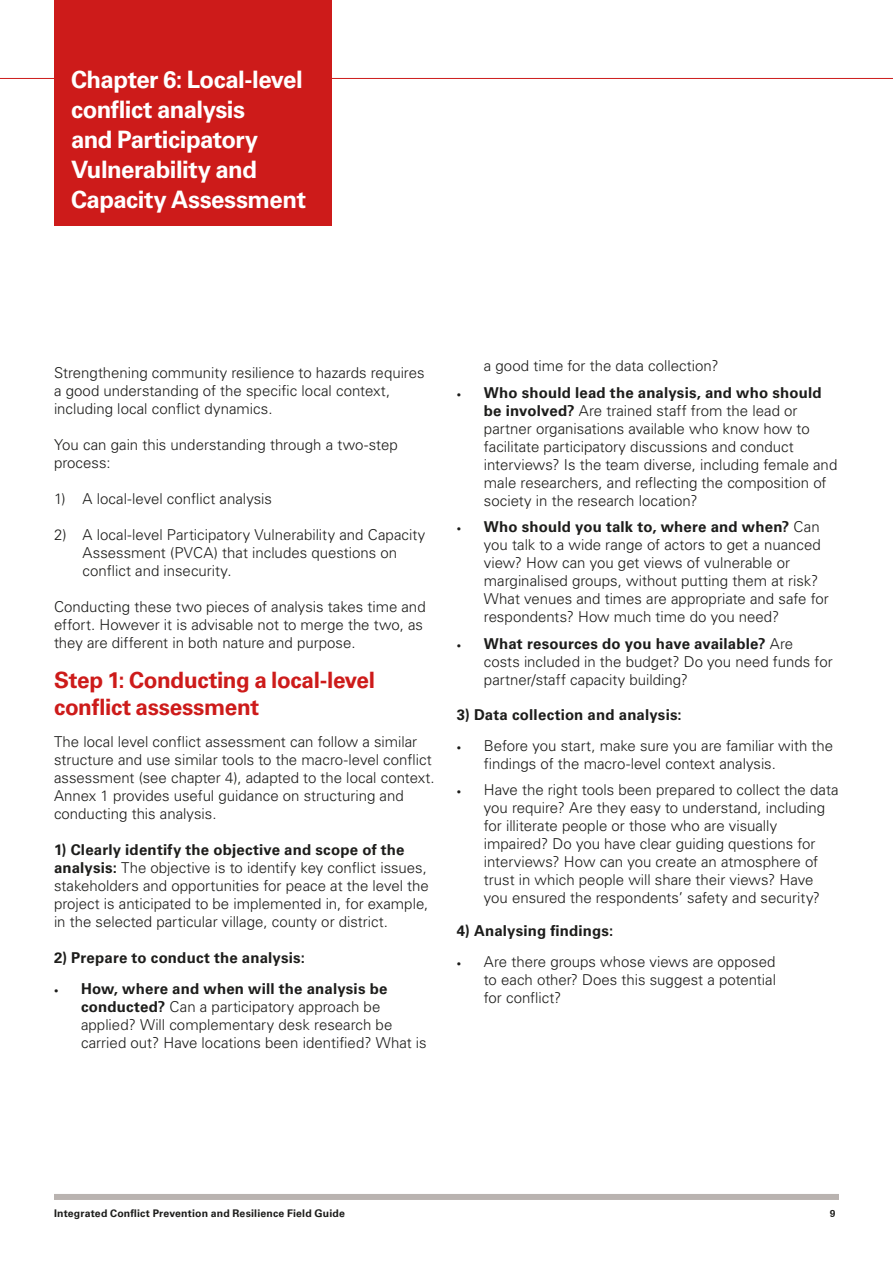
<style>
.page{position:relative;width:893px;height:1263px;background:#fff}
.page>*{position:absolute;margin:0;border:0;box-sizing:border-box;transform-origin:0 0}
.t1{font:700 24px/30px "Univers CA";letter-spacing:-.02em;color:#fff}
.t2{font:700 22.5px/27px "Univers CA";letter-spacing:-.015em;color:#cd1b1a}
.t3{font:300 15px/18px "Univers CA";color:#1d1d1b}
.t4{font:700 15px "Univers CA";letter-spacing:.01em;color:#1d1d1b}
.t5{font:700 10.5px "Univers CA";letter-spacing:.015em;color:#1d1d1b}
.t6{font:700 10.5px "Serifa BT";color:#1d1d1b}
.s1{font-weight:700}
.s2{font-size:8.7px}
</style>
<div class="page">
<div style="left:54px;top:1194px;width:785px;height:6px;background:#b9b3b0"></div>
<hr style="left:0;top:78px;width:893px;height:1px;background:#cd1b1a">
<div style="left:54px;top:0;width:277px;height:225px;background:#cd1b1a"></div>
<h1 class="t1" style="left:71px;top:65px;width:237px">Chapter 6: Local-level conflict analysis<br>and Participatory<br>Vulnerability and<br>Capacity Assessment</h1>
<p class="t3" style="left:54px;top:364px;width:372px">Strengthening community resilience to hazards requires a good understanding of the specific local context, including local conflict dynamics.</p>
<p class="t3" style="left:54px;top:436px;width:345px">You can gain this understanding through a two-step process:</p>
<p class="t3" style="left:54px;top:490px;width:220px">1) A local-level conflict analysis</p>
<p class="t3" style="left:82px;top:526px;width:344px;text-indent:-28px">2) A local-level Participatory Vulnerability and Capacity<br>Assessment (PVCA) that includes questions on conflict and insecurity.</p>
<p class="t3" style="left:54px;top:598px;width:373px">Conducting these two pieces of analysis takes time and effort. However it is advisable not to merge the two, as they are different in both nature and purpose.</p>
<h2 class="t2" style="left:54px;top:667px;width:323px">Step 1: Conducting a local-level conflict assessment</h2>
<p class="t3" style="left:54px;top:733px;width:382px">The local level conflict assessment can follow a similar structure and use similar tools to the macro-level conflict assessment (see chapter 4), adapted to the local context.<br>Annex 1 provides useful guidance on structuring and conducting this analysis.</p>
<p class="t3" style="left:54px;top:841px;width:376px"><span class="s1">1) Clearly identify the objective and scope of the analysis:</span> The objective is to identify key conflict issues, stakeholders and opportunities for peace at the level the project is anticipated to be implemented in, for example, in the selected particular village, county or district.</p>
<p class="t4" style="left:54px;top:949px;width:252px">2) Prepare to conduct the analysis:</p>
<p class="t3" style="left:81px;top:979px;width:347px;text-indent:-27px"><span class="s2">•</span> <span class="s1">How, where and when will the analysis be conducted?</span> Can a participatory approach be applied? Will complementary desk research be carried out? Have locations been identified? What is</p>
<p class="t3" style="left:484px;top:357px;width:236px">a good time for the data collection?</p>
<p class="t3" style="left:484px;top:384px;width:355px;text-indent:-27px"><span class="s2">•</span> <span class="s1">Who should lead the analysis, and who should be involved?</span> Are trained staff from the lead or partner organisations available who know how to facilitate participatory discussions and conduct interviews? Is the team diverse, including female and male researchers, and reflecting the composition of society in the research location?</p>
<p class="t3" style="left:484px;top:518px;width:346px;text-indent:-27px"><span class="s2">•</span> <span class="s1">Who should you talk to, where and when?</span> Can you talk to a wide range of actors to get a nuanced view? How can you get views of vulnerable or marginalised groups, without putting them at risk?<br>What venues and times are appropriate and safe for respondents? How much time do you need?</p>
<p class="t3" style="left:484px;top:635px;width:350px;text-indent:-27px"><span class="s2">•</span> <span class="s1">What resources do you have available?</span> Are costs included in the budget? Do you need funds for partner/staff capacity building?</p>
<p class="t4" style="left:457px;top:706px;width:226px">3) Data collection and analysis:</p>
<p class="t3" style="left:484px;top:736px;width:351px;text-indent:-27px"><span class="s2">•</span> Before you start, make sure you are familiar with the findings of the macro-level context analysis.</p>
<p class="t3" style="left:484px;top:781px;width:356px;text-indent:-27px"><span class="s2">•</span> Have the right tools been prepared to collect the data you require? Are they easy to understand, including for illiterate people or those who are visually impaired? Do you have clear guiding questions for interviews? How can you create an atmosphere of trust in which people will share their views? Have you ensured the respondents’ safety and security?</p>
<p class="t4" style="left:457px;top:922px;width:158px">4) Analysing findings:</p>
<p class="t3" style="left:484px;top:952px;width:294px;text-align:justify;text-indent:-27px"><span class="s2">•</span> Are there groups whose views are opposed to each other? Does this suggest a potential for conflict?</p>
<p class="t5" style="left:54px;top:1207px;width:292px">Integrated Conflict Prevention and Resilience Field Guide</p>
<p class="t6" style="left:830px;top:1207px;width:7px">9</p>
</div>
